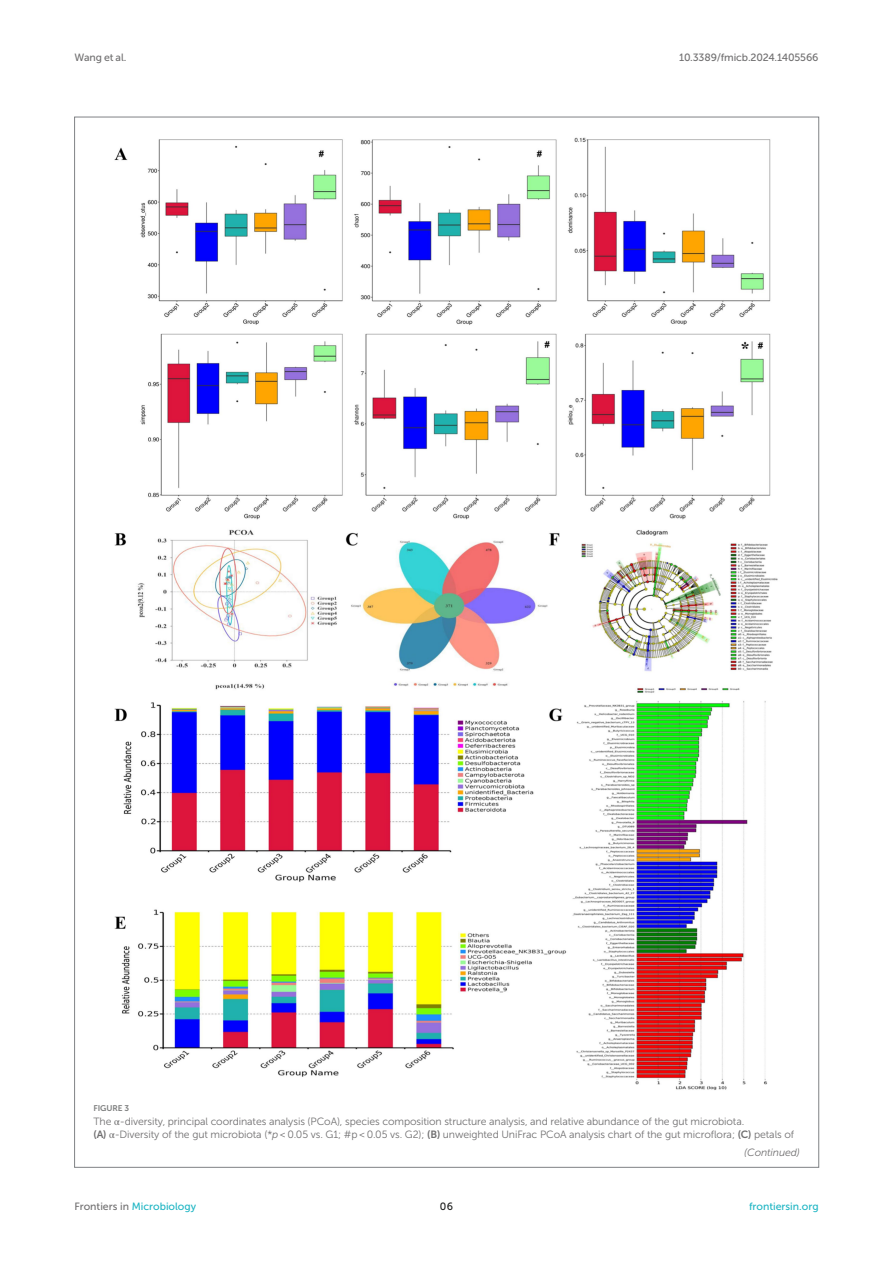
<style>
.page{position:relative;width:893px;height:1263px;background:#fff}
.page>*{position:absolute;margin:0;border:0;box-sizing:border-box;transform-origin:0 0}
.FIG_LEG{font:10.5px/13.5px "Museo Sans 300";letter-spacing:-.01em;color:#706f70}
.t1{font:10.5px "Museo Sans 500";color:#1db5c3}
.t2{font:10.5px "Museo Sans 500";letter-spacing:-.015em;color:#706f70}
.FIG_Continued{font:italic 10.5px "Museo Sans 300";letter-spacing:-.01em;color:#706f70}
.t3{font:10.5px "Museo Sans 500";color:#1b1c1b}
.FIG_HD{font:8.25px "Museo Sans 700";letter-spacing:-.01em;color:#7e7f7f}
.s1{font-family:"STIX General"}
.s2{font-family:"Museo Sans 700"}
.s3{font-style:italic}
.s4{color:#706f70}
</style>
<div class="page">
<img style="left:114px;top:137px;width:664px;height:953px">
<p class="t2" style="left:74px;top:51px;width:53px">Wang et al.</p>
<p class="t2" style="left:679px;top:51px;width:141px">10.3389/fmicb.2024.1405566</p>
<p class="FIG_HD" style="left:94px;top:1104px;width:37px">FIGURE 3</p>
<p class="FIG_LEG" style="left:94px;top:1115px;width:702px">The <span class="s1">α</span>-diversity, principal coordinates analysis (PCoA), species composition structure analysis, and relative abundance of the gut microbiota.<br><span class="s2">(A)</span> <span class="s1">α</span>-Diversity of the gut microbiota (*<span class="s3">p</span> &lt; 0.05 vs. G1; #p &lt; 0.05 vs. G2); <span class="s2">(B)</span> unweighted UniFrac PCoA analysis chart of the gut microflora; <span class="s2">(C)</span> petals of</p>
<p class="FIG_Continued" style="left:744px;top:1146px;width:57px">(Continued)</p>
<p class="t1" style="left:74px;top:1200px;width:123px"><span class="s4">Frontiers in</span> Microbiology</p>
<p class="t3" style="left:440px;top:1200px;width:15px">06</p>
<p class="t1" style="left:749px;top:1200px;width:71px">frontiersin.org</p>
</div>
